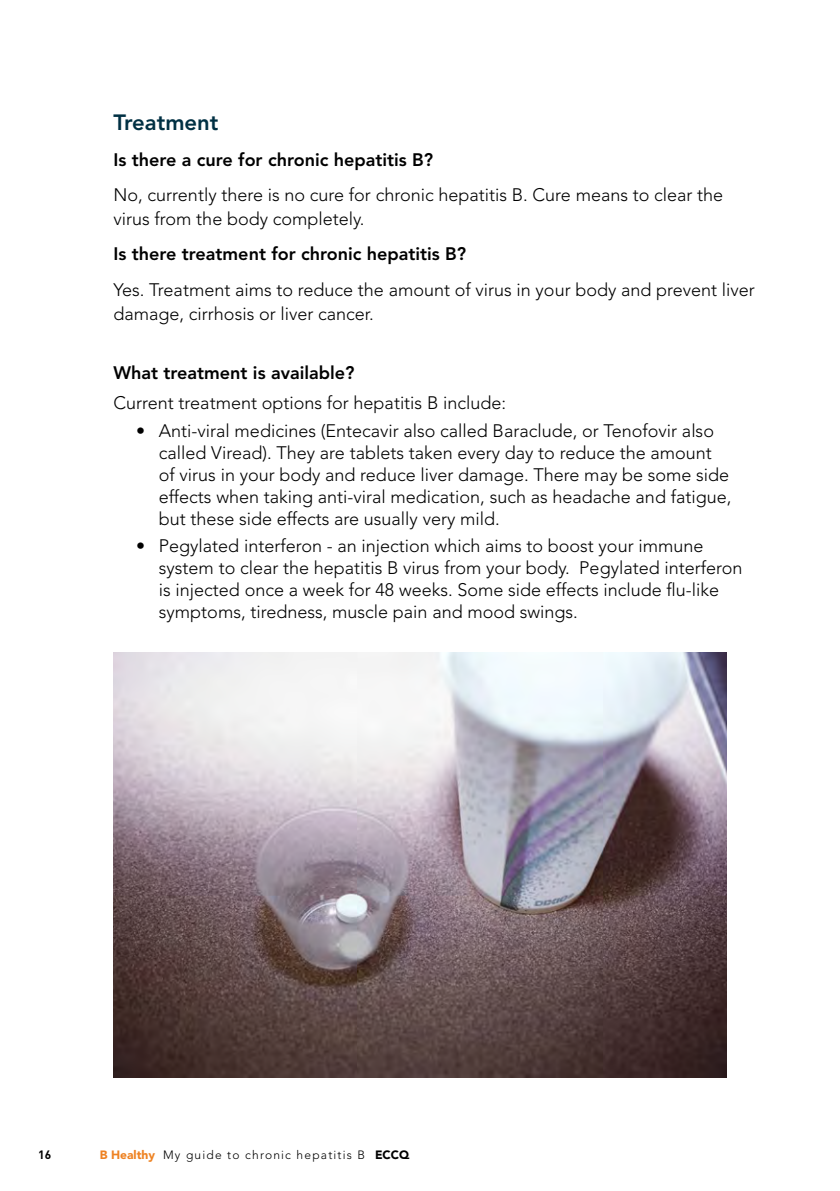
<style>
.page{position:relative;width:840px;height:1191px;background:#fff}
.page>*{position:absolute;margin:0;border:0;box-sizing:border-box;transform-origin:0 0}
.t1{font:800 22px "Avenir";color:#003043}
.t2{font:300 18px/22px "Avenir";color:#000}
.t3{font:800 18px "Avenir";color:#000}
.t4{font:300 12px "Avenir";letter-spacing:.1em;color:#000}
.t5{font:700 12px "DIN";color:#000}
.s1{font-weight:900;color:#ee8222}
.s2{font-weight:900}
</style>
<div class="page">
<img style="left:113px;top:652px;width:613px;height:425px">
<p class="t1" style="left:113px;top:110px;width:106px">Treatment</p>
<p class="t3" style="left:113px;top:149px;width:321px">Is there a cure for chronic hepatitis B?</p>
<p class="t2" style="left:113px;top:183px;width:611px;line-height:24px">No, currently there is no cure for chronic hepatitis B. Cure means to clear the virus from the body completely.</p>
<p class="t3" style="left:113px;top:243px;width:354px">Is there treatment for chronic hepatitis B?</p>
<p class="t2" style="left:113px;top:277px;width:642px;line-height:24px">Yes. Treatment aims to reduce the amount of virus in your body and prevent liver damage, cirrhosis or liver cancer.</p>
<p class="t3" style="left:113px;top:362px;width:242px">What treatment is available?</p>
<p class="t2" style="left:113px;top:391px;width:394px">Current treatment options for hepatitis B include:</p>
<p class="t2" style="left:159px;top:419px;width:573px;text-indent:-23px">• Anti-viral medicines (Entecavir also called Baraclude, or Tenofovir also called Viread). They are tablets taken every day to reduce the amount of virus in your body and reduce liver damage. There may be some side effects when taking anti-viral medication, such as headache and fatigue, but these side effects are usually very mild.</p>
<p class="t2" style="left:159px;top:535px;width:584px;text-indent:-23px">• Pegylated interferon - an injection which aims to boost your immune system to clear the hepatitis B virus from your body. Pegylated interferon is injected once a week for 48 weeks. Some side effects include flu-like symptoms, tiredness, muscle pain and mood swings.</p>
<p class="t5" style="left:38px;top:1147px;width:15px">16</p>
<p class="t4" style="left:100px;top:1148px;width:311px"><span class="s1">B Healthy</span> My guide to chronic hepatitis B <span class="s2">ECCQ</span></p>
</div>
